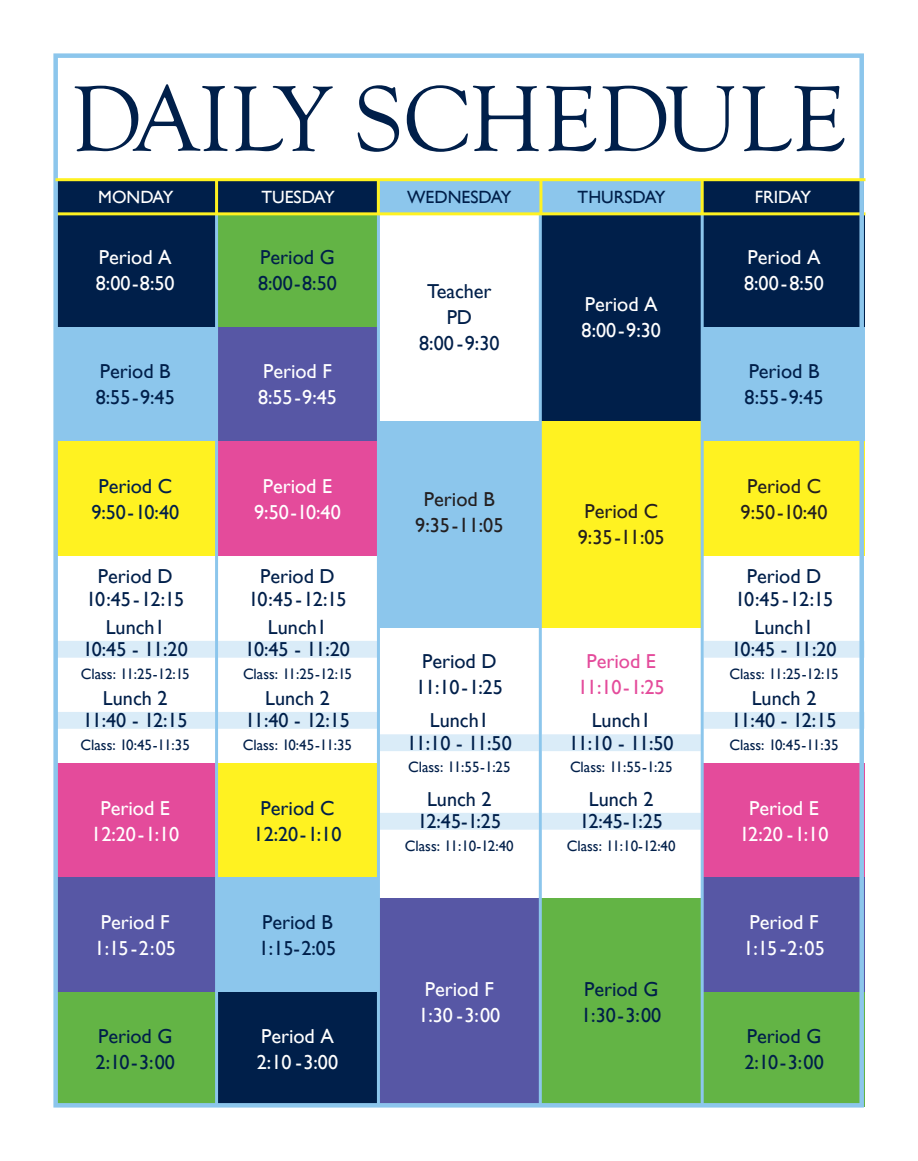
<style>
.page{position:relative;width:918px;height:1161px;background:#fff}
.page>*{position:absolute;margin:0;border:0;box-sizing:border-box;transform-origin:0 0}
.t1{font:96px "Goudy Old Style T";color:#001f4a}
.Schedule_text{font:20.25px/22.5px "Gill Sans";color:#001f4a;text-align:center}
.Schedule_text-2{font:20.25px "Gill Sans";color:#fff}
.Schedule_text-3{font:20.25px "Gill Sans";color:#231f20}
.Schedule_text-4{font:20.25px "Gill Sans";color:#e44b9b}
.t2{font:17.7px "Gill Sans";color:#fff}
.t3{font:17.7px "Gill Sans";color:#001f4a}
.Schedule_text-5{font:15px "Gill Sans";color:#001f4a}
</style>
<div class="page">
<div style="left:56px;top:213px;width:161px;height:114px;background:#001f4a"></div>
<div style="left:56px;top:327px;width:161px;height:115px;background:#8cc6ec"></div>
<div style="left:56px;top:442px;width:161px;height:114px;background:#fff221"></div>
<div style="left:56px;top:641px;width:159px;height:17px;background:#daecf8"></div>
<div style="left:56px;top:712px;width:159px;height:17px;background:#daecf8"></div>
<div style="left:56px;top:764px;width:161px;height:114px;background:#e44b9b"></div>
<div style="left:56px;top:878px;width:161px;height:114px;background:#5757a5"></div>
<div style="left:56px;top:992px;width:161px;height:114px;background:#63b445"></div>
<div style="left:217px;top:213px;width:162px;height:114px;background:#63b445"></div>
<div style="left:217px;top:327px;width:162px;height:115px;background:#5757a5"></div>
<div style="left:217px;top:442px;width:162px;height:114px;background:#e44b9b"></div>
<div style="left:218px;top:641px;width:159px;height:17px;background:#daecf8"></div>
<div style="left:218px;top:712px;width:159px;height:17px;background:#daecf8"></div>
<div style="left:217px;top:764px;width:162px;height:114px;background:#fff221"></div>
<div style="left:217px;top:878px;width:162px;height:114px;background:#8cc6ec"></div>
<div style="left:217px;top:992px;width:162px;height:114px;background:#001f4a"></div>
<div style="left:379px;top:421px;width:162px;height:208px;background:#8cc6ec"></div>
<div style="left:380px;top:734px;width:159px;height:17px;background:#daecf8"></div>
<div style="left:380px;top:813px;width:159px;height:17px;background:#daecf8"></div>
<div style="left:379px;top:899px;width:162px;height:207px;background:#5757a5"></div>
<div style="left:541px;top:213px;width:162px;height:208px;background:#001f4a"></div>
<div style="left:541px;top:421px;width:162px;height:207px;background:#fff221"></div>
<div style="left:542px;top:734px;width:159px;height:17px;background:#daecf8"></div>
<div style="left:542px;top:813px;width:159px;height:17px;background:#daecf8"></div>
<div style="left:541px;top:899px;width:162px;height:207px;background:#63b445"></div>
<div style="left:703px;top:213px;width:161px;height:114px;background:#001f4a"></div>
<div style="left:703px;top:327px;width:161px;height:115px;background:#8cc6ec"></div>
<div style="left:703px;top:442px;width:161px;height:114px;background:#fff221"></div>
<div style="left:704px;top:641px;width:160px;height:17px;background:#daecf8"></div>
<div style="left:704px;top:712px;width:160px;height:17px;background:#daecf8"></div>
<div style="left:703px;top:764px;width:161px;height:114px;background:#e44b9b"></div>
<div style="left:703px;top:878px;width:161px;height:114px;background:#5757a5"></div>
<div style="left:703px;top:992px;width:161px;height:114px;background:#63b445"></div>
<hr style="left:377px;top:214px;width:3px;height:892px;background:#8cc6ec">
<hr style="left:539px;top:214px;width:3px;height:892px;background:#8cc6ec">
<hr style="left:701px;top:214px;width:3px;height:892px;background:#8cc6ec">
<div style="left:379px;top:181px;width:161px;height:32px;background:#8cc6ec"></div>
<div style="left:541px;top:181px;width:161px;height:32px;background:#8cc6ec"></div>
<div style="left:56px;top:181px;width:160px;height:32px;background:#001f4a"></div>
<div style="left:217px;top:181px;width:162px;height:32px;background:#001f4a"></div>
<div style="left:703px;top:181px;width:161px;height:32px;background:#001f4a"></div>
<hr style="left:215px;top:214px;width:3px;height:892px;background:#8cc6ec">
<hr style="left:539px;top:181px;width:3px;height:33px;background:#fff221">
<hr style="left:701px;top:180px;width:3px;height:33px;background:#fff221">
<hr style="left:377px;top:181px;width:3px;height:33px;background:#fff221">
<hr style="left:215px;top:180px;width:3px;height:33px;background:#fff221">
<hr style="left:56px;top:212px;width:810px;height:3px;background:#fff221">
<div style="left:53px;top:53px;width:811px;height:1055px;border:4px solid #8cc6ec"></div>
<hr style="left:56px;top:178px;width:810px;height:3px;background:#fff221">
<p class="t1" style="left:71px;top:67px;width:778px">DAILY SCHEDULE</p>
<p class="t2" style="left:98px;top:186px;width:77px">MONDAY</p>
<p class="t2" style="left:261px;top:186px;width:75px">TUESDAY</p>
<p class="t3" style="left:407px;top:186px;width:106px">WEDNESDAY</p>
<p class="t3" style="left:578px;top:186px;width:89px">THURSDAY</p>
<p class="t2" style="left:755px;top:186px;width:58px">FRIDAY</p>
<p class="Schedule_text-2" style="left:99px;top:245px;width:74px">Period A</p>
<p class="Schedule_text-2" style="left:96px;top:271px;width:80px">8:00-8:50</p>
<p class="Schedule_text" style="left:100px;top:360px;width:72px">Period B</p>
<p class="Schedule_text" style="left:96px;top:386px;width:80px">8:55-9:45</p>
<p class="Schedule_text" style="left:98px;top:475px;width:75px">Period C</p>
<p class="Schedule_text" style="left:91px;top:501px;width:89px">9:50-10:40</p>
<p class="Schedule_text" style="left:86px;top:565px;width:100px">Period D<br>10:45-12:15</p>
<p class="Schedule_text" style="left:83px;top:616px;width:107px">Lunch1<br>10:45 - 11:20</p>
<p class="Schedule_text-5" style="left:81px;top:665px;width:110px">Class: 11:25-12:15</p>
<p class="Schedule_text" style="left:83px;top:687px;width:106px">Lunch 2<br>11:40 - 12:15</p>
<p class="Schedule_text-5" style="left:81px;top:736px;width:111px">Class: 10:45-11:35</p>
<p class="Schedule_text-2" style="left:101px;top:796px;width:71px">Period E</p>
<p class="Schedule_text-2" style="left:91px;top:822px;width:90px">12:20-1:10</p>
<p class="Schedule_text-2" style="left:101px;top:910px;width:70px">Period F</p>
<p class="Schedule_text-2" style="left:95px;top:936px;width:83px">1:15-2:05</p>
<p class="Schedule_text" style="left:98px;top:1025px;width:76px">Period G</p>
<p class="Schedule_text" style="left:96px;top:1051px;width:81px">2:10-3:00</p>
<p class="Schedule_text" style="left:260px;top:246px;width:76px">Period G</p>
<p class="Schedule_text" style="left:258px;top:272px;width:80px">8:00-8:50</p>
<p class="Schedule_text-2" style="left:263px;top:360px;width:70px">Period F</p>
<p class="Schedule_text-2" style="left:258px;top:386px;width:80px">8:55-9:45</p>
<p class="Schedule_text-2" style="left:263px;top:474px;width:71px">Period E</p>
<p class="Schedule_text-2" style="left:254px;top:500px;width:88px">9:50-10:40</p>
<p class="Schedule_text" style="left:248px;top:565px;width:100px">Period D<br>10:45-12:15</p>
<p class="Schedule_text" style="left:245px;top:616px;width:107px">Lunch1<br>10:45 - 11:20</p>
<p class="Schedule_text-5" style="left:243px;top:665px;width:110px">Class: 11:25-12:15</p>
<p class="Schedule_text" style="left:245px;top:687px;width:106px">Lunch 2<br>11:40 - 12:15</p>
<p class="Schedule_text-5" style="left:243px;top:736px;width:111px">Class: 10:45-11:35</p>
<p class="Schedule_text" style="left:254px;top:795px;width:89px;line-height:26px">Period C<br>12:20-1:10</p>
<p class="Schedule_text" style="left:262px;top:911px;width:72px">Period B</p>
<p class="Schedule_text" style="left:259px;top:937px;width:79px">1:15-2:05</p>
<p class="Schedule_text-2" style="left:261px;top:1024px;width:74px">Period A</p>
<p class="Schedule_text-2" style="left:257px;top:1050px;width:83px">2:10 -3:00</p>
<p class="Schedule_text" style="left:427px;top:280px;width:66px">Teacher</p>
<p class="Schedule_text" style="left:447px;top:306px;width:27px">PD</p>
<p class="Schedule_text" style="left:419px;top:332px;width:82px">8:00 -9:30</p>
<p class="Schedule_text-2" style="left:585px;top:292px;width:74px">Period A</p>
<p class="Schedule_text-2" style="left:582px;top:318px;width:81px">8:00-9:30</p>
<p class="Schedule_text-3" style="left:424px;top:487px;width:72px">Period B</p>
<p class="Schedule_text-3" style="left:415px;top:513px;width:90px">9:35-11:05</p>
<p class="Schedule_text" style="left:422px;top:650px;width:76px">Period D</p>
<p class="Schedule_text" style="left:416px;top:676px;width:88px">11:10-1:25</p>
<p class="Schedule_text" style="left:407px;top:709px;width:106px">Lunch1<br>11:10 - 11:50</p>
<p class="Schedule_text-5" style="left:408px;top:758px;width:104px">Class: 11:55-1:25</p>
<p class="Schedule_text" style="left:418px;top:788px;width:85px">Lunch 2<br>12:45-1:25</p>
<p class="Schedule_text-5" style="left:405px;top:837px;width:110px">Class: 11:10-12:40</p>
<p class="Schedule_text-2" style="left:425px;top:978px;width:70px">Period F</p>
<p class="Schedule_text-2" style="left:418px;top:1004px;width:84px">1:30 -3:00</p>
<p class="Schedule_text-3" style="left:584px;top:500px;width:75px">Period C</p>
<p class="Schedule_text-3" style="left:578px;top:526px;width:88px">9:35-11:05</p>
<p class="Schedule_text-4" style="left:587px;top:649px;width:71px">Period E</p>
<p class="Schedule_text-4" style="left:578px;top:675px;width:88px">11:10-1:25</p>
<p class="Schedule_text" style="left:569px;top:709px;width:106px">Lunch1<br>11:10 - 11:50</p>
<p class="Schedule_text-5" style="left:570px;top:758px;width:104px">Class: 11:55-1:25</p>
<p class="Schedule_text" style="left:579px;top:788px;width:85px">Lunch 2<br>12:45-1:25</p>
<p class="Schedule_text-5" style="left:567px;top:837px;width:110px">Class: 11:10-12:40</p>
<p class="Schedule_text" style="left:584px;top:978px;width:76px">Period G</p>
<p class="Schedule_text" style="left:581px;top:1004px;width:82px">1:30-3:00</p>
<p class="Schedule_text-2" style="left:748px;top:245px;width:74px">Period A</p>
<p class="Schedule_text-2" style="left:744px;top:271px;width:81px">8:00-8:50</p>
<p class="Schedule_text" style="left:749px;top:360px;width:72px">Period B</p>
<p class="Schedule_text" style="left:745px;top:386px;width:80px">8:55-9:45</p>
<p class="Schedule_text-3" style="left:747px;top:474px;width:75px">Period C</p>
<p class="Schedule_text-3" style="left:741px;top:500px;width:88px">9:50-10:40</p>
<p class="Schedule_text" style="left:735px;top:565px;width:100px">Period D<br>10:45-12:15</p>
<p class="Schedule_text" style="left:732px;top:616px;width:107px">Lunch1<br>10:45 - 11:20</p>
<p class="Schedule_text-5" style="left:730px;top:665px;width:110px">Class: 11:25-12:15</p>
<p class="Schedule_text" style="left:732px;top:687px;width:106px">Lunch 2<br>11:40 - 12:15</p>
<p class="Schedule_text-5" style="left:729px;top:736px;width:111px">Class: 10:45-11:35</p>
<p class="Schedule_text-2" style="left:749px;top:796px;width:71px">Period E</p>
<p class="Schedule_text-2" style="left:740px;top:822px;width:90px">12:20 -1:10</p>
<p class="Schedule_text-2" style="left:750px;top:910px;width:70px">Period F</p>
<p class="Schedule_text-2" style="left:743px;top:936px;width:83px">1:15-2:05</p>
<p class="Schedule_text" style="left:747px;top:1025px;width:76px">Period G</p>
<p class="Schedule_text" style="left:744px;top:1051px;width:81px">2:10-3:00</p>
</div>
